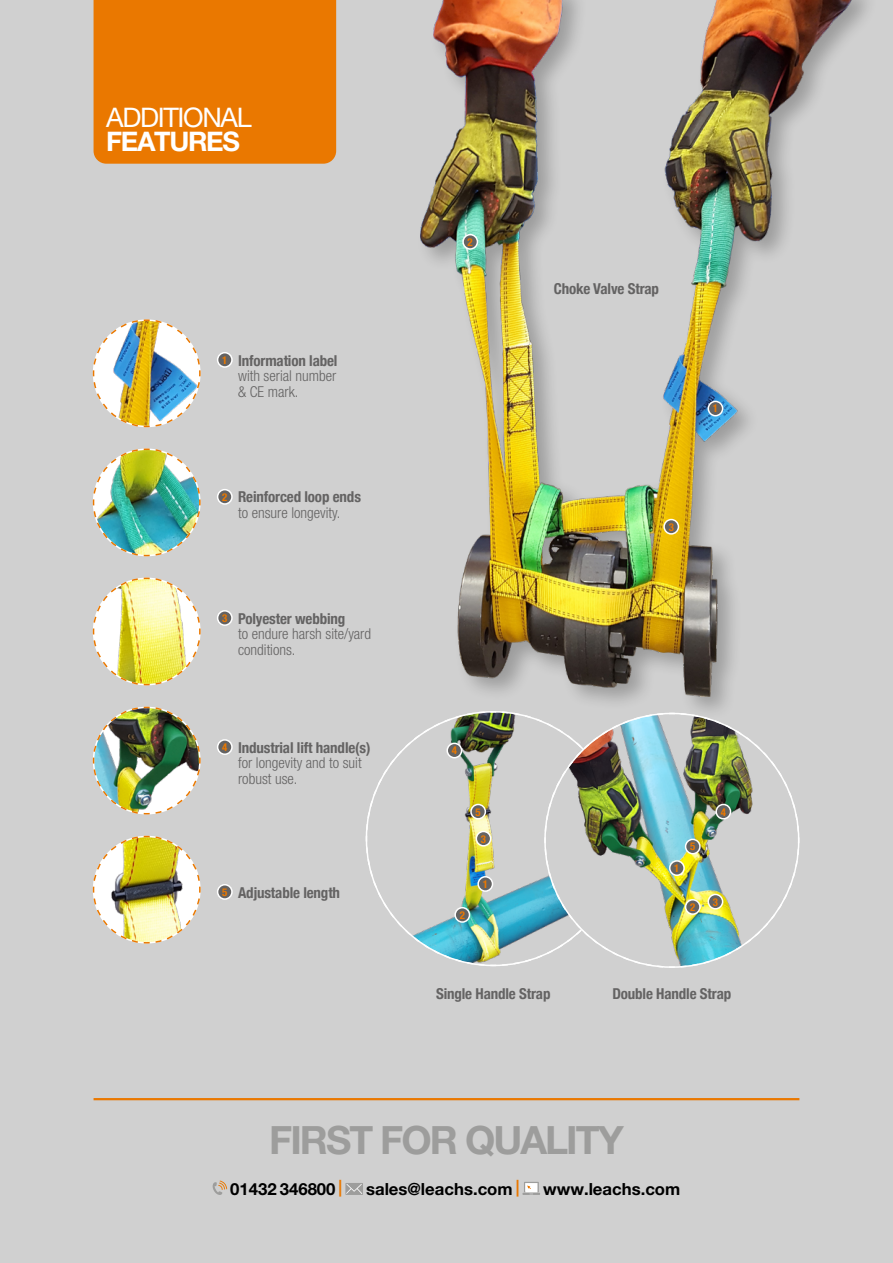
<style>
.page{position:relative;width:893px;height:1263px;background:#d0d0d0}
.page>*{position:absolute;margin:0;border:0;box-sizing:border-box;transform-origin:0 0}
.t1{font:700 39px "Helvetica Neue LT Pro";letter-spacing:-.05em;color:#9d9d9c}
.t2{font:27px "Helvetica Neue LT Pro";letter-spacing:-.05em;color:#fff}
.t3{font:700 27px "Helvetica Neue LT Pro";letter-spacing:-.05em;color:#fff}
.t4{font:700 16.8px "Helvetica Neue LT Pro";color:#000}
.t5{font:700 condensed 15px "Helvetica Neue";letter-spacing:-.01em;color:#646363}
.t6{font:300 condensed 15px/15.8px "Helvetica Neue LT Pro";color:#646363}
.t7{font:700 condensed 10.8px "Helvetica Neue";color:#ea7800}
.s1{font-size:10.8px;color:#ea7800}
.s2{color:#ea7800}
</style>
<div class="page">
<img style="left:421px;top:0;width:434px;height:696px">
<div style="left:94px;top:0;width:242px;height:164px;background:#ea7800"></div>
<hr style="left:94px;top:1098px;width:705px;height:2px;background:#ea7800">
<svg style="left:213px;top:1180px;width:14px;height:15px"></svg>
<svg style="left:345px;top:1183px;width:18px;height:12px"></svg>
<svg style="left:346px;top:1184px;width:16px;height:10px"></svg>
<div style="left:524px;top:1182px;width:15px;height:10px;background:#9d9d9c"></div>
<svg style="left:522px;top:1183px;width:18px;height:12px"></svg>
<img style="left:92px;top:319px;width:109px;height:109px">
<div style="left:218px;top:353px;width:14px;height:14px;background:#646363;border-radius:50%"></div>
<div style="left:217px;top:352px;width:16px;height:16px;border:2px solid #fff;border-radius:50%"></div>
<img style="left:92px;top:448px;width:109px;height:109px">
<div style="left:218px;top:490px;width:14px;height:14px;background:#646363;border-radius:50%"></div>
<div style="left:217px;top:489px;width:16px;height:16px;border:2px solid #fff;border-radius:50%"></div>
<img style="left:92px;top:577px;width:109px;height:109px">
<div style="left:218px;top:611px;width:14px;height:14px;background:#646363;border-radius:50%"></div>
<div style="left:217px;top:610px;width:16px;height:16px;border:2px solid #fff;border-radius:50%"></div>
<img style="left:92px;top:706px;width:109px;height:109px">
<div style="left:218px;top:740px;width:14px;height:14px;background:#646363;border-radius:50%"></div>
<div style="left:217px;top:739px;width:16px;height:16px;border:2px solid #fff;border-radius:50%"></div>
<img style="left:92px;top:835px;width:109px;height:109px">
<div style="left:218px;top:885px;width:14px;height:14px;background:#646363;border-radius:50%"></div>
<div style="left:217px;top:884px;width:16px;height:16px;border:2px solid #fff;border-radius:50%"></div>
<img style="left:365px;top:711px;width:135px;height:256px">
<svg style="left:498px;top:711px;width:46px;height:125px"></svg>
<svg style="left:500px;top:877px;width:44px;height:89px"></svg>
<img style="left:544px;top:712px;width:256px;height:256px">
<div style="left:447px;top:743px;width:15px;height:15px;background:#646363;border-radius:50%"></div>
<div style="left:446px;top:743px;width:16px;height:15px;border:2px solid #fff;border-radius:50%"></div>
<div style="left:716px;top:804px;width:14px;height:15px;background:#646363;border-radius:50%"></div>
<div style="left:715px;top:804px;width:16px;height:15px;border:2px solid #fff;border-radius:50%"></div>
<div style="left:463px;top:235px;width:14px;height:14px;background:#646363;border-radius:50%"></div>
<div style="left:462px;top:234px;width:16px;height:16px;border:2px solid #fff;border-radius:50%"></div>
<div style="left:455px;top:908px;width:14px;height:14px;background:#646363;border-radius:50%"></div>
<div style="left:454px;top:907px;width:16px;height:16px;border:2px solid #fff;border-radius:50%"></div>
<div style="left:708px;top:401px;width:15px;height:15px;background:#646363;border-radius:50%"></div>
<div style="left:707px;top:401px;width:16px;height:15px;border:2px solid #fff;border-radius:50%"></div>
<div style="left:478px;top:877px;width:14px;height:14px;background:#646363;border-radius:50%"></div>
<div style="left:477px;top:876px;width:16px;height:16px;border:2px solid #fff;border-radius:50%"></div>
<div style="left:664px;top:519px;width:14px;height:15px;background:#646363;border-radius:50%"></div>
<div style="left:663px;top:519px;width:16px;height:16px;border:2px solid #fff;border-radius:50%"></div>
<div style="left:476px;top:831px;width:15px;height:15px;background:#646363;border-radius:50%"></div>
<div style="left:476px;top:831px;width:15px;height:15px;border:2px solid #fff;border-radius:50%"></div>
<div style="left:708px;top:894px;width:15px;height:15px;background:#646363;border-radius:50%"></div>
<div style="left:707px;top:894px;width:16px;height:15px;border:2px solid #fff;border-radius:50%"></div>
<div style="left:471px;top:804px;width:14px;height:15px;background:#646363;border-radius:50%"></div>
<div style="left:470px;top:804px;width:16px;height:15px;border:2px solid #fff;border-radius:50%"></div>
<div style="left:686px;top:839px;width:14px;height:15px;background:#646363;border-radius:50%"></div>
<div style="left:685px;top:839px;width:16px;height:15px;border:2px solid #fff;border-radius:50%"></div>
<div style="left:670px;top:861px;width:14px;height:14px;background:#646363;border-radius:50%"></div>
<div style="left:669px;top:860px;width:16px;height:16px;border:2px solid #fff;border-radius:50%"></div>
<div style="left:686px;top:900px;width:14px;height:14px;background:#646363;border-radius:50%"></div>
<div style="left:685px;top:899px;width:16px;height:16px;border:2px solid #fff;border-radius:50%"></div>
<h2 class="t2" style="left:106px;top:101px;width:147px">ADDITIONAL</h2>
<h2 class="t3" style="left:106px;top:125px;width:135px">FEATURES</h2>
<p class="t5" style="left:222px;top:348px;width:117px"><span class="s1">1</span> Information label</p>
<p class="t6" style="left:238px;top:368px;width:100px">with serial number &amp; CE mark.</p>
<p class="t5" style="left:222px;top:485px;width:140px"><span class="s1">2</span> Reinforced loop ends</p>
<p class="t6" style="left:238px;top:505px;width:104px">to ensure longevity.</p>
<p class="t5" style="left:222px;top:606px;width:125px"><span class="s1">3</span> Polyester webbing</p>
<p class="t6" style="left:238px;top:626px;width:134px">to endure harsh site/yard conditions.</p>
<p class="t5" style="left:222px;top:735px;width:150px"><span class="s1">4</span> Industrial lift handle(s)</p>
<p class="t6" style="left:238px;top:755px;width:125px">for longevity and to suit robust use.</p>
<p class="t5" style="left:222px;top:880px;width:119px"><span class="s1">5</span> Adjustable length</p>
<p class="t7" style="left:468px;top:233px;width:7px">2</p>
<p class="t5" style="left:554px;top:276px;width:107px">Choke Valve Strap</p>
<p class="t7" style="left:713px;top:400px;width:7px">1</p>
<p class="t7" style="left:669px;top:518px;width:7px">3</p>
<p class="t7" style="left:452px;top:742px;width:7px">4</p>
<p class="t7" style="left:476px;top:803px;width:7px">5</p>
<p class="t7" style="left:481px;top:830px;width:7px">3</p>
<p class="t7" style="left:460px;top:906px;width:7px">2</p>
<p class="t7" style="left:483px;top:875px;width:7px">1</p>
<p class="t7" style="left:674px;top:859px;width:7px">1</p>
<p class="t7" style="left:690px;top:838px;width:7px">5</p>
<p class="t7" style="left:690px;top:898px;width:7px">2</p>
<p class="t7" style="left:721px;top:803px;width:7px">4</p>
<p class="t7" style="left:713px;top:893px;width:7px">3</p>
<p class="t5" style="left:436px;top:981px;width:116px">Single Handle Strap</p>
<p class="t5" style="left:612px;top:981px;width:120px">Double Handle Strap</p>
<h1 class="t1" style="left:269px;top:1116px;width:356px">FIRST FOR QUALITY</h1>
<p class="t4" style="left:230px;top:1178px;width:114px">01432 346800 <span class="s2">|</span></p>
<p class="t4" style="left:366px;top:1178px;width:155px">sales@leachs.com <span class="s2">|</span></p>
<p class="t4" style="left:543px;top:1178px;width:139px">www.leachs.com</p>
</div>
